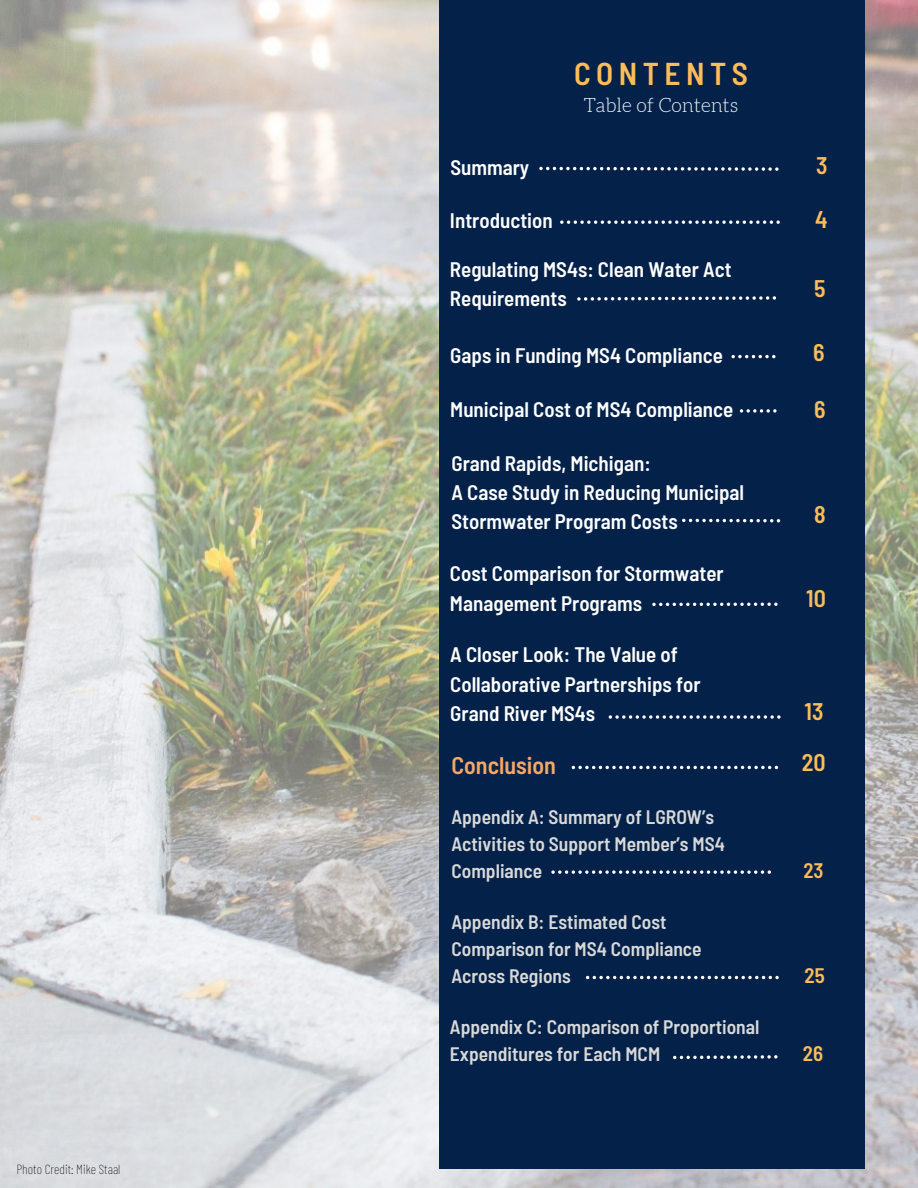
<style>
.page{position:relative;width:918px;height:1188px;background:#fff}
.page>*{position:absolute;margin:0;border:0;box-sizing:border-box;transform-origin:0 0}
.t1{font:600 semi-condensed 31.5px "Barlow";letter-spacing:.175em;color:#ffbd59}
.t2{font:600 semi-condensed 24px "Barlow";color:#ffbd59}
.t3{font:600 semi-condensed 24px "Barlow";color:#f4a869}
.t4{font:600 semi-condensed 21px/29.2px "Barlow";color:#fff}
.t5{font:600 semi-condensed 21px "Barlow";color:#ffbd59}
.t6{font:600 semi-condensed 19.5px/27px "Barlow";color:#d9d9d9}
.t7{font:300 19.5px "Aleo";color:#eff7fa}
.t8{font:100 13.5px "Barlow Condensed";color:#000}
</style>
<div class="page">
<img style="left:0;top:0;width:918px;height:1188px">
<div style="left:439px;top:0;width:426px;height:1169px;background:#042249"></div>
<svg style="left:551px;top:870px;width:220px;height:4px"></svg>
<svg style="left:539px;top:167px;width:240px;height:4px"></svg>
<svg style="left:577px;top:296px;width:199px;height:5px"></svg>
<svg style="left:682px;top:519px;width:98px;height:3px"></svg>
<svg style="left:572px;top:766px;width:206px;height:3px"></svg>
<svg style="left:586px;top:976px;width:193px;height:3px"></svg>
<svg style="left:652px;top:603px;width:126px;height:3px"></svg>
<svg style="left:609px;top:715px;width:172px;height:4px"></svg>
<svg style="left:673px;top:1055px;width:105px;height:4px"></svg>
<svg style="left:731px;top:355px;width:44px;height:3px"></svg>
<svg style="left:560px;top:220px;width:220px;height:4px"></svg>
<svg style="left:740px;top:409px;width:37px;height:4px"></svg>
<p class="t8" style="left:17px;top:1161px;width:106px">Photo Credit: Mike Staal</p>
<h1 class="t1" style="left:574px;top:53px;width:175px">CONTENTS</h1>
<p class="t7" style="left:584px;top:97px;width:156px">Table of Contents</p>
<p class="t4" style="left:450px;top:152px;width:80px">Summary</p>
<p class="t2" style="left:816px;top:150px;width:13px">3</p>
<p class="t4" style="left:450px;top:205px;width:104px">Introduction</p>
<p class="t2" style="left:815px;top:204px;width:14px">4</p>
<p class="t4" style="left:450px;top:254px;width:283px">Regulating MS4s: Clean Water Act<br>Requirements</p>
<p class="t2" style="left:814px;top:273px;width:13px">5</p>
<p class="t4" style="left:450px;top:340px;width:274px">Gaps in Funding MS4 Compliance</p>
<p class="t2" style="left:813px;top:337px;width:13px">6</p>
<p class="t4" style="left:450px;top:394px;width:285px">Municipal Cost of MS4 Compliance</p>
<p class="t2" style="left:814px;top:394px;width:13px">6</p>
<p class="t4" style="left:451px;top:448px;width:294px">Grand Rapids, Michigan:<br>A Case Study in Reducing Municipal<br>Stormwater Program Costs</p>
<p class="t4" style="left:450px;top:558px;width:275px">Cost Comparison for Stormwater<br>Management Programs</p>
<p class="t4" style="left:450px;top:639px;width:252px">A Closer Look: The Value of<br>Collaborative Partnerships for<br>Grand River MS4s</p>
<p class="t2" style="left:814px;top:499px;width:13px">8</p>
<p class="t2" style="left:806px;top:583px;width:21px">10</p>
<p class="t2" style="left:805px;top:696px;width:20px">13</p>
<p class="t3" style="left:451px;top:750px;width:106px">Conclusion</p>
<p class="t2" style="left:802px;top:747px;width:25px">20</p>
<p class="t6" style="left:451px;top:803px;width:275px">Appendix A: Summary of LGROW’s<br>Activities to Support Member’s MS4<br>Compliance</p>
<p class="t6" style="left:451px;top:907px;width:252px">Appendix B: Estimated Cost<br>Comparison for MS4 Compliance<br>Across Regions</p>
<p class="t6" style="left:450px;top:1012px;width:311px">Appendix C: Comparison of Proportional<br>Expenditures for Each MCM</p>
<p class="t5" style="left:803px;top:857px;width:22px">23</p>
<p class="t5" style="left:804px;top:962px;width:22px">25</p>
<p class="t5" style="left:803px;top:1040px;width:22px">26</p>
</div>
